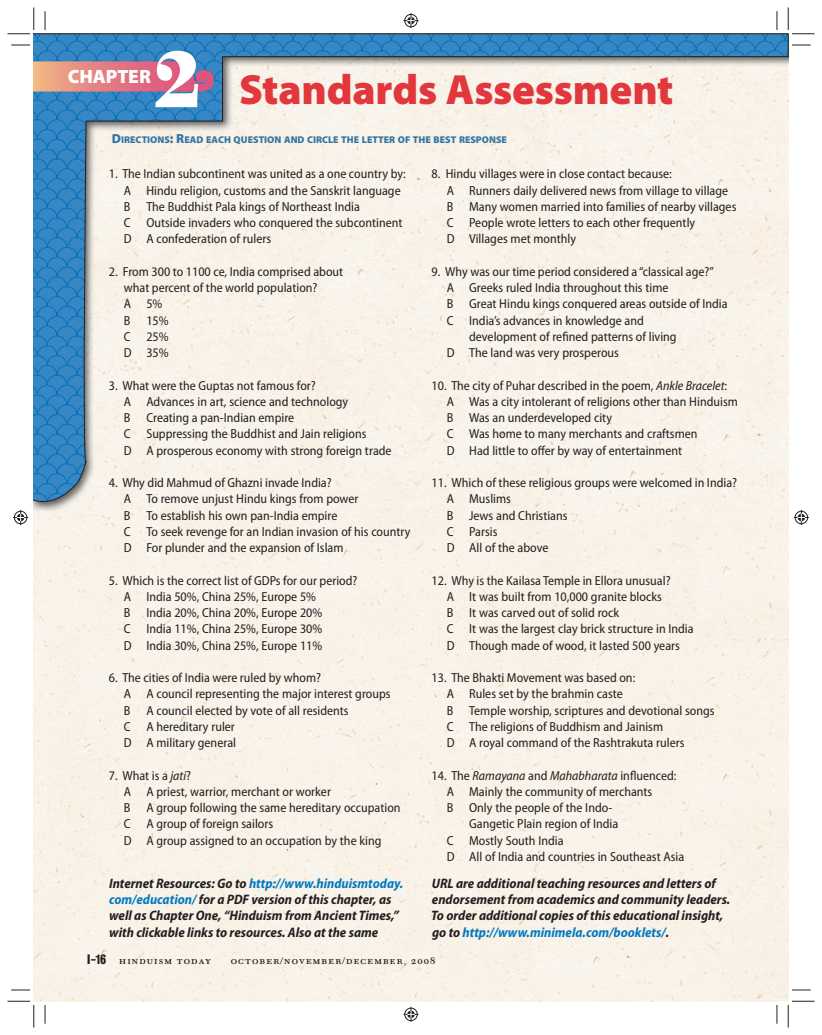
<style>
.page{position:relative;width:822px;height:1035px;background:#fff}
.page>*{position:absolute;margin:0;border:0;box-sizing:border-box;transform-origin:0 0}
.t1{font:900 83.75px "New Caledonia LT Std";color:#fff}
.t2{font:900 42.38px "Myriad Pro";letter-spacing:-.005em;color:#e1373d}
.t3{font:900 19.25px "Myriad Pro";letter-spacing:-.005em;color:#fff}
.t4{font:italic 700 semi-condensed 13.75px/16.2px "Myriad Pro";color:#231f20}
.t5{font:semi-condensed 13.12px/16.2px "Myriad Pro";color:#231f20}
.t6{font:700 13.12px "A Quantum Leap";color:#231f20}
.t7{font:10px "A Quantum Leap Small Caps";letter-spacing:.1em;color:#231f20;scale:1.05 1}
.t8{font:900 9.88px "Myriad Pro";color:#3876a1}
.s1{font-size:13.12px}
.s2{font-style:italic}
.s3{color:#0079c2}
</style>
<div class="page">
<div style="left:34px;top:34px;width:741px;height:967px;background:#f9f2e8"></div>
<svg style="left:34px;top:34px;width:754px;height:474px"></svg>
<svg style="left:34px;top:61px;width:180px;height:31px"></svg>
<svg style="left:11px;top:44px;width:19px;height:2px"></svg>
<svg style="left:792px;top:44px;width:18px;height:2px"></svg>
<svg style="left:11px;top:989px;width:19px;height:2px"></svg>
<svg style="left:792px;top:989px;width:18px;height:2px"></svg>
<svg style="left:44px;top:11px;width:2px;height:19px"></svg>
<svg style="left:44px;top:1005px;width:2px;height:19px"></svg>
<svg style="left:776px;top:11px;width:1px;height:19px"></svg>
<svg style="left:776px;top:1005px;width:1px;height:19px"></svg>
<svg style="left:8px;top:8px;width:27px;height:27px"></svg>
<svg style="left:8px;top:1001px;width:27px;height:27px"></svg>
<svg style="left:787px;top:8px;width:27px;height:27px"></svg>
<svg style="left:787px;top:1001px;width:27px;height:27px"></svg>
<svg style="left:403px;top:13px;width:15px;height:15px"></svg>
<svg style="left:403px;top:1007px;width:15px;height:15px"></svg>
<svg style="left:13px;top:510px;width:15px;height:15px"></svg>
<svg style="left:793px;top:510px;width:15px;height:15px"></svg>
<h1 class="t1" style="left:152px;top:45px;width:53px">2</h1>
<h3 class="t3" style="left:68px;top:69px;width:85px">CHAPTER</h3>
<h2 class="t2" style="left:239px;top:74px;width:436px">Standards Assessment</h2>
<p class="t8" style="left:112px;top:136px;width:397px"><span class="s1">D</span>IRECTIONS<span class="s1">: R</span>EAD EACH QUESTION AND CIRCLE THE LETTER OF THE BEST RESPONSE</p>
<p class="t5" style="left:124px;top:167px;width:283px;text-indent:-15px">1. The Indian subcontinent was united as a one country by:<br>A Hindu religion, customs and the Sanskrit language B The Buddhist Pala kings of Northeast India<br>C Outside invaders who conquered the subcontinent D A confederation of rulers</p>
<p class="t5" style="left:124px;top:264px;width:221px;text-indent:-15px">2. From 300 to 1100 ce, India comprised about what percent of the world population?<br>A 5%<br>B 15%<br>C 25%<br>D 35%</p>
<p class="t5" style="left:124px;top:378px;width:269px;text-indent:-15px">3. What were the Guptas not famous for?<br>A Advances in art, science and technology<br>B Creating a pan-Indian empire<br>C Suppressing the Buddhist and Jain religions<br>D A prosperous economy with strong foreign trade</p>
<p class="t5" style="left:124px;top:476px;width:288px;text-indent:-15px">4. Why did Mahmud of Ghazni invade India?<br>A To remove unjust Hindu kings from power<br>B To establish his own pan-India empire<br>C To seek revenge for an Indian invasion of his country D For plunder and the expansion of Islam</p>
<p class="t5" style="left:124px;top:573px;width:235px;text-indent:-15px">5. Which is the correct list of GDPs for our period?<br>A India 50%, China 25%, Europe 5%<br>B India 20%, China 20%, Europe 20%<br>C India 11%, China 25%, Europe 30%<br>D India 30%, China 25%, Europe 11%</p>
<p class="t5" style="left:124px;top:671px;width:268px;text-indent:-15px">6. The cities of India were ruled by whom?<br>A A council representing the major interest groups B A council elected by vote of all residents<br>C A hereditary ruler<br>D A military general</p>
<p class="t5" style="left:124px;top:768px;width:278px;text-indent:-15px">7. What is a <span class="s2">jati</span>?<br>A A priest, warrior, merchant or worker<br>B A group following the same hereditary occupation C A group of foreign sailors<br>D A group assigned to an occupation by the king</p>
<p class="t5" style="left:446px;top:167px;width:291px;text-indent:-15px">8. Hindu villages were in close contact because:<br>A Runners daily delivered news from village to village B Many women married into families of nearby villages C People wrote letters to each other frequently<br>D Villages met monthly</p>
<p class="t5" style="left:431px;top:264px;width:283px">9. Why was our time period considered a “classical age?”</p>
<p class="t5" style="left:446px;top:281px;width:223px">A Greeks ruled India throughout this time</p>
<p class="t5" style="left:446px;top:297px;width:282px">B Great Hindu kings conquered areas outside of India</p>
<p class="t5" style="left:446px;top:313px;width:199px">C India’s advances in knowledge and</p>
<p class="t5" style="left:469px;top:329px;width:209px">development of refined patterns of living</p>
<p class="t5" style="left:446px;top:346px;width:174px">D The land was very prosperous</p>
<p class="t5" style="left:446px;top:378px;width:292px;text-indent:-15px">10. The city of Puhar described in the poem, <span class="s2">Ankle Bracelet</span>:<br>A Was a city intolerant of religions other than Hinduism B Was an underdeveloped city<br>C Was home to many merchants and craftsmen<br>D Had little to offer by way of entertainment</p>
<p class="t5" style="left:446px;top:476px;width:292px;text-indent:-15px">11. Which of these religious groups were welcomed in India?<br>A Muslims<br>B Jews and Christians<br>C Parsis<br>D All of the above</p>
<p class="t5" style="left:446px;top:573px;width:248px;text-indent:-15px">12. Why is the Kailasa Temple in Ellora unusual?<br>A It was built from 10,000 granite blocks<br>B It was carved out of solid rock<br>C It was the largest clay brick structure in India D Though made of wood, it lasted 500 years</p>
<p class="t5" style="left:446px;top:671px;width:269px;text-indent:-15px">13. The Bhakti Movement was based on:<br>A Rules set by the brahmin caste<br>B Temple worship, scriptures and devotional songs C The religions of Buddhism and Jainism<br>D A royal command of the Rashtrakuta rulers</p>
<p class="t5" style="left:431px;top:768px;width:246px">14. The <span class="s2">Ramayana</span> and <span class="s2">Mahabharata</span> influenced:</p>
<p class="t5" style="left:446px;top:784px;width:207px">A Mainly the community of merchants</p>
<p class="t5" style="left:446px;top:801px;width:167px">B Only the people of the Indo-</p>
<p class="t5" style="left:469px;top:817px;width:151px">Gangetic Plain region of India</p>
<p class="t5" style="left:446px;top:833px;width:118px">C Mostly South India</p>
<p class="t5" style="left:446px;top:849px;width:239px">D All of India and countries in Southeast Asia</p>
<p class="t4" style="left:109px;top:876px;width:295px">Internet Resources: Go to <span class="s3">http://www.hinduismtoday. com/education/</span> for a PDF version of this chapter, as well as Chapter One, “Hinduism from Ancient Times,” with clickable links to resources. Also at the same</p>
<p class="t4" style="left:431px;top:876px;width:300px">URL are additional teaching resources and letters of endorsement from academics and community leaders.<br>To order additional copies of this educational insight, go to <span class="s3">http://www.minimela.com/booklets/</span>.</p>
<p class="t6" style="left:87px;top:954px;width:21px">I-16</p>
<p class="t7" style="left:119px;top:954px;width:89px">hinduism today</p>
<p class="t7" style="left:231px;top:954px;width:196px">october/november/december, 2008</p>
</div>
